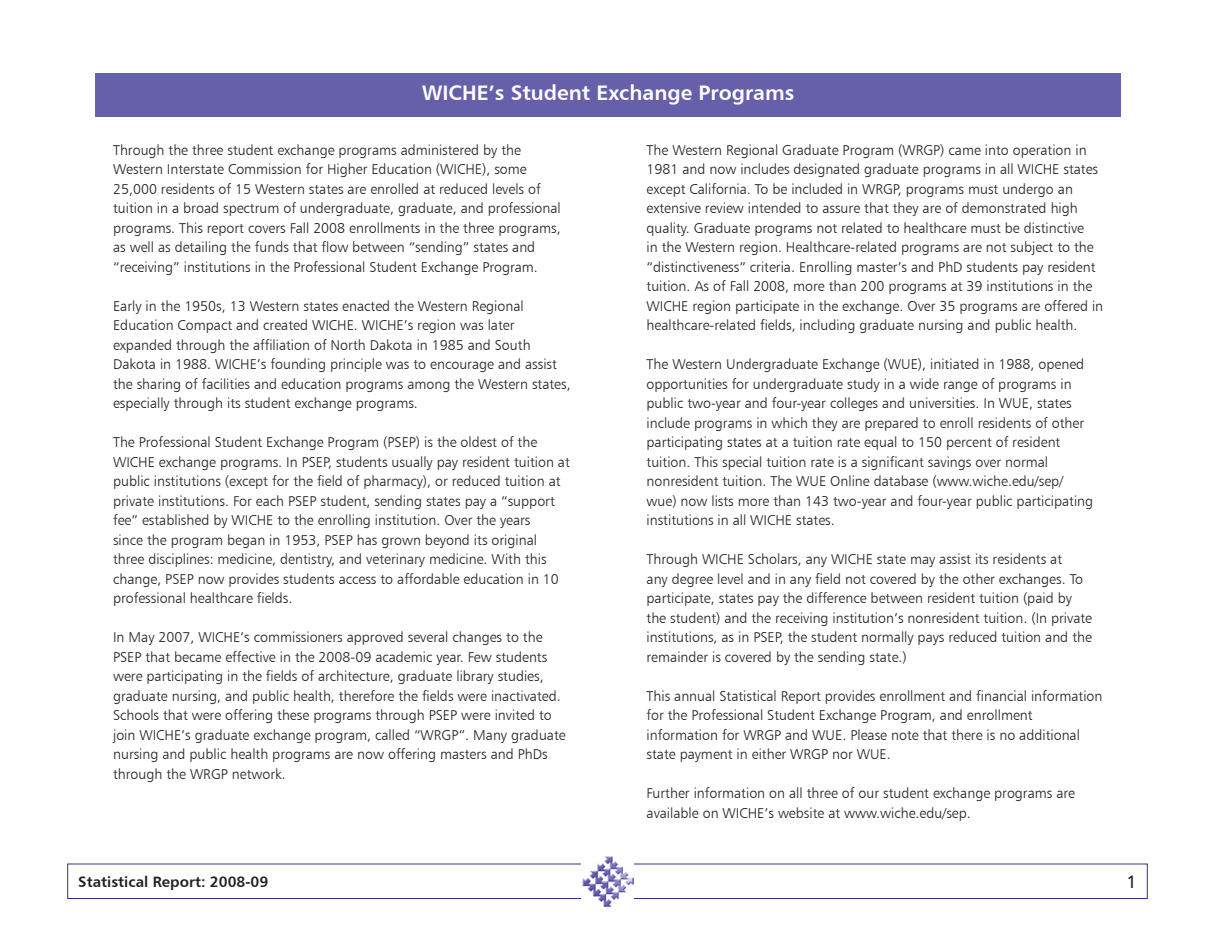
<style>
.page{position:relative;width:1215px;height:945px;background:#fff}
.page>*{position:absolute;margin:0;border:0;box-sizing:border-box;transform-origin:0 0}
.t1{font:21px "Humanist 777 BT Bold B";color:#fff}
.t2{font:18px "Humanist 777 BT Roman B";color:#231f20}
.t3{font:15px "Humanist 777 BT Bold B";color:#231f20}
.t4{font:14.25px/19.5px "Humanist 777 BT Light B";color:#231f20}
</style>
<div class="page">
<div style="left:68px;top:864px;width:1080px;height:35px;border:1px solid #323092"></div>
<img style="left:582px;top:856px;width:51px;height:51px">
<div style="left:95px;top:73px;width:1026px;height:44px;background:#665fa9"></div>
<h1 class="t1" style="left:422px;top:80px;width:374px">WICHE’s Student Exchange Programs</h1>
<p class="t4" style="left:113px;top:140px;width:449px">Through the three student exchange programs administered by the Western Interstate Commission for Higher Education (WICHE), some 25,000 residents of 15 Western states are enrolled at reduced levels of tuition in a broad spectrum of undergraduate, graduate, and professional programs. This report covers Fall 2008 enrollments in the three programs, as well as detailing the funds that flow between “sending” states and “receiving” institutions in the Professional Student Exchange Program.</p>
<p class="t4" style="left:113px;top:296px;width:459px">Early in the 1950s, 13 Western states enacted the Western Regional Education Compact and created WICHE. WICHE’s region was later expanded through the affiliation of North Dakota in 1985 and South Dakota in 1988. WICHE’s founding principle was to encourage and assist the sharing of facilities and education programs among the Western states, especially through its student exchange programs.</p>
<p class="t4" style="left:113px;top:432px;width:458px">The Professional Student Exchange Program (PSEP) is the oldest of the WICHE exchange programs. In PSEP, students usually pay resident tuition at public institutions (except for the field of pharmacy), or reduced tuition at private institutions. For each PSEP student, sending states pay a “support fee” established by WICHE to the enrolling institution. Over the years<br>since the program began in 1953, PSEP has grown beyond its original three disciplines: medicine, dentistry, and veterinary medicine. With this change, PSEP now provides students access to affordable education in 10 professional healthcare fields.</p>
<p class="t4" style="left:113px;top:627px;width:454px">In May 2007, WICHE’s commissioners approved several changes to the PSEP that became effective in the 2008-09 academic year. Few students were participating in the fields of architecture, graduate library studies, graduate nursing, and public health, therefore the fields were inactivated.<br>Schools that were offering these programs through PSEP were invited to join WICHE’s graduate exchange program, called “WRGP”. Many graduate nursing and public health programs are now offering masters and PhDs through the WRGP network.</p>
<p class="t4" style="left:647px;top:140px;width:458px">The Western Regional Graduate Program (WRGP) came into operation in 1981 and now includes designated graduate programs in all WICHE states except California. To be included in WRGP, programs must undergo an extensive review intended to assure that they are of demonstrated high quality. Graduate programs not related to healthcare must be distinctive<br>in the Western region. Healthcare-related programs are not subject to the “distinctiveness” criteria. Enrolling master’s and PhD students pay resident tuition. As of Fall 2008, more than 200 programs at 39 institutions in the WICHE region participate in the exchange. Over 35 programs are offered in healthcare-related fields, including graduate nursing and public health.</p>
<p class="t4" style="left:647px;top:354px;width:448px">The Western Undergraduate Exchange (WUE), initiated in 1988, opened opportunities for undergraduate study in a wide range of programs in public two-year and four-year colleges and universities. In WUE, states include programs in which they are prepared to enroll residents of other participating states at a tuition rate equal to 150 percent of resident tuition. This special tuition rate is a significant savings over normal nonresident tuition. The WUE Online database (www.wiche.edu/sep/ wue) now lists more than 143 two-year and four-year public participating institutions in all WICHE states.</p>
<p class="t4" style="left:647px;top:549px;width:447px">Through WICHE Scholars, any WICHE state may assist its residents at<br>any degree level and in any field not covered by the other exchanges. To participate, states pay the difference between resident tuition (paid by the student) and the receiving institution’s nonresident tuition. (In private institutions, as in PSEP, the student normally pays reduced tuition and the remainder is covered by the sending state.)</p>
<p class="t4" style="left:647px;top:686px;width:457px">This annual Statistical Report provides enrollment and financial information for the Professional Student Exchange Program, and enrollment information for WRGP and WUE. Please note that there is no additional state payment in either WRGP nor WUE.</p>
<p class="t4" style="left:647px;top:783px;width:430px">Further information on all three of our student exchange programs are available on WICHE’s website at www.wiche.edu/sep.</p>
<p class="t3" style="left:78px;top:872px;width:192px">Statistical Report: 2008-09</p>
<p class="t2" style="left:1126px;top:871px;width:12px">1</p>
</div>
